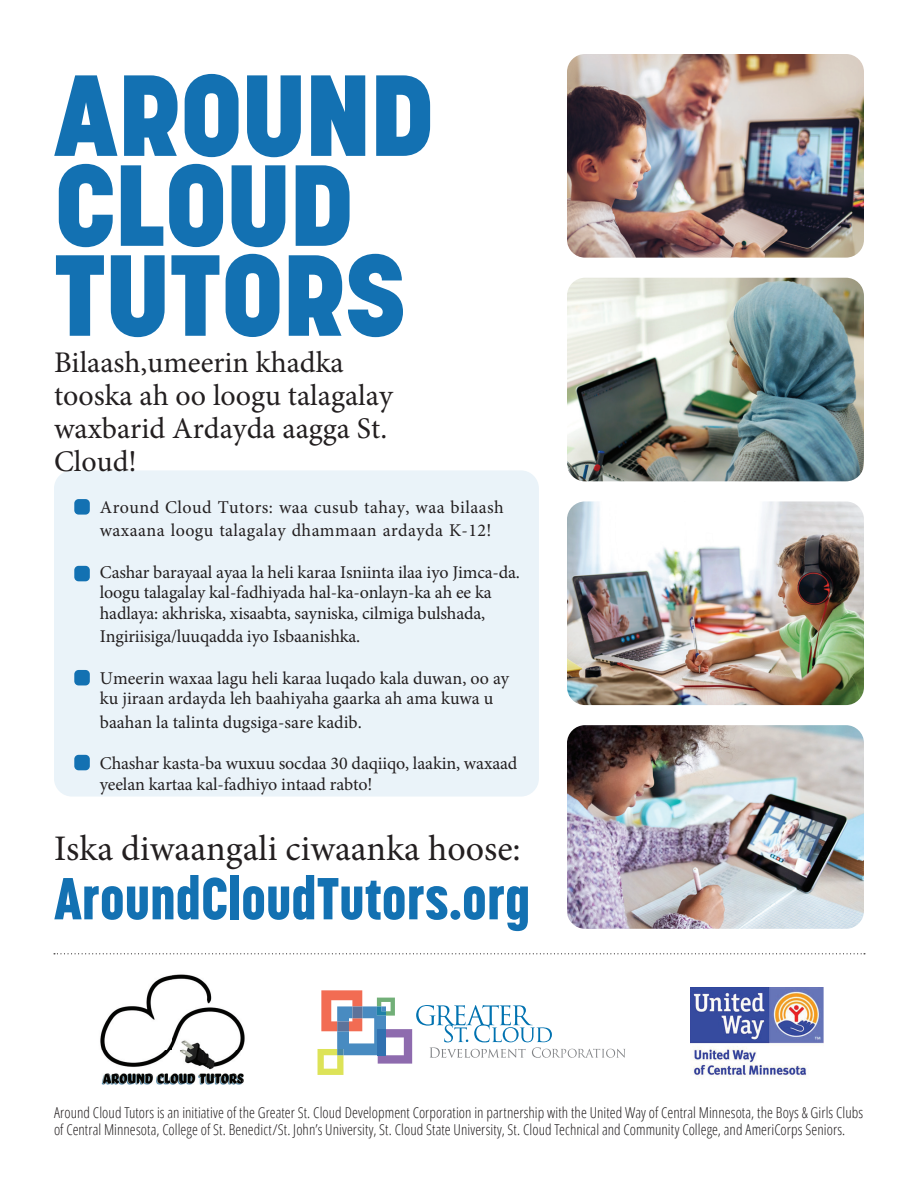
<style>
.page{position:relative;width:918px;height:1188px;background:#fff}
.page>*{position:absolute;margin:0;border:0;box-sizing:border-box;transform-origin:0 0}
.t1{font:800 114px/90px "Korolev";letter-spacing:-.015em;color:#1371b2}
.t2{font:800 58.5px "Korolev Condensed";letter-spacing:-.01em;color:#1371b2}
.t3{font:36px "Minion Pro";color:#231f20}
.t4{font:30px/33px "Minion Pro";color:#231f20}
.t5{font:18px/20.5px "Minion Pro";color:#231f20}
.t6{font:18px/23.5px "Minion Pro";letter-spacing:.025em;color:#231f20}
.t7{font:300 condensed 15px/16.5px "Open Sans";letter-spacing:.005em;color:#231f20}
</style>
<div class="page">
<div style="left:54px;top:470px;width:485px;height:327px;background:#eaf3f9;border-radius:18px"></div>
<img style="left:567px;top:54px;width:297px;height:204px">
<img style="left:567px;top:501px;width:297px;height:204px">
<img style="left:567px;top:278px;width:297px;height:203px">
<img style="left:567px;top:725px;width:297px;height:204px">
<div style="left:74px;top:499px;width:16px;height:16px;background:#1371b2;border-radius:4px"></div>
<div style="left:74px;top:566px;width:16px;height:15px;background:#1371b2;border-radius:4px"></div>
<div style="left:74px;top:670px;width:16px;height:15px;background:#1371b2;border-radius:4px"></div>
<div style="left:74px;top:755px;width:16px;height:15px;background:#1371b2;border-radius:4px"></div>
<img style="left:691px;top:987px;width:133px;height:92px">
<img style="left:100px;top:974px;width:145px;height:111px">
<svg style="left:318px;top:990px;width:307px;height:85px"></svg>
<svg style="left:54px;top:953px;width:811px;height:1px"></svg>
<h1 class="t1" style="left:54px;top:71px;width:383px">AROUND<br>CLOUD<br>TUTORS</h1>
<h3 class="t4" style="left:54px;top:346px;width:340px">Bilaash,umeerin khadka tooska ah oo loogu talagalay waxbarid Ardayda aagga St.<br>Cloud!</h3>
<p class="t6" style="left:100px;top:495px;width:405px">Around Cloud Tutors: waa cusub tahay, waa bilaash waxaana loogu talagalay dhammaan ardayda K-12!</p>
<p class="t5" style="left:100px;top:562px;width:422px">Cashar barayaal ayaa la heli karaa Isniinta ilaa iyo Jimca-da. loogu talagalay kal-fadhiyada hal-ka-onlayn-ka ah ee ka hadlaya: akhriska, xisaabta, sayniska, cilmiga bulshada,</p>
<p class="t5" style="left:100px;top:626px;width:262px">Ingiriisiga/luuqadda iyo Isbaanishka.</p>
<p class="t5" style="left:100px;top:668px;width:411px">Umeerin waxaa lagu heli karaa luqado kala duwan, oo ay ku jiraan ardayda leh baahiyaha gaarka ah ama kuwa u</p>
<p class="t5" style="left:100px;top:712px;width:264px">baahan la talinta dugsiga-sare kadib.</p>
<p class="t5" style="left:100px;top:753px;width:419px">Chashar kasta-ba wuxuu socdaa 30 daqiiqo, laakin, waxaad yeelan kartaa kal-fadhiyo intaad rabto!</p>
<h3 class="t3" style="left:54px;top:825px;width:468px">Iska diwaangali ciwaanka hoose:</h3>
<h2 class="t2" style="left:54px;top:863px;width:478px">AroundCloudTutors.org</h2>
<p class="t7" style="left:54px;top:1104px;width:811px">Around Cloud Tutors is an initiative of the Greater St. Cloud Development Corporation in partnership with the United Way of Central Minnesota, the Boys &amp; Girls Clubs of Central Minnesota, College of St. Benedict/St. John’s University, St. Cloud State University, St. Cloud Technical and Community College, and AmeriCorps Seniors.</p>
</div>
